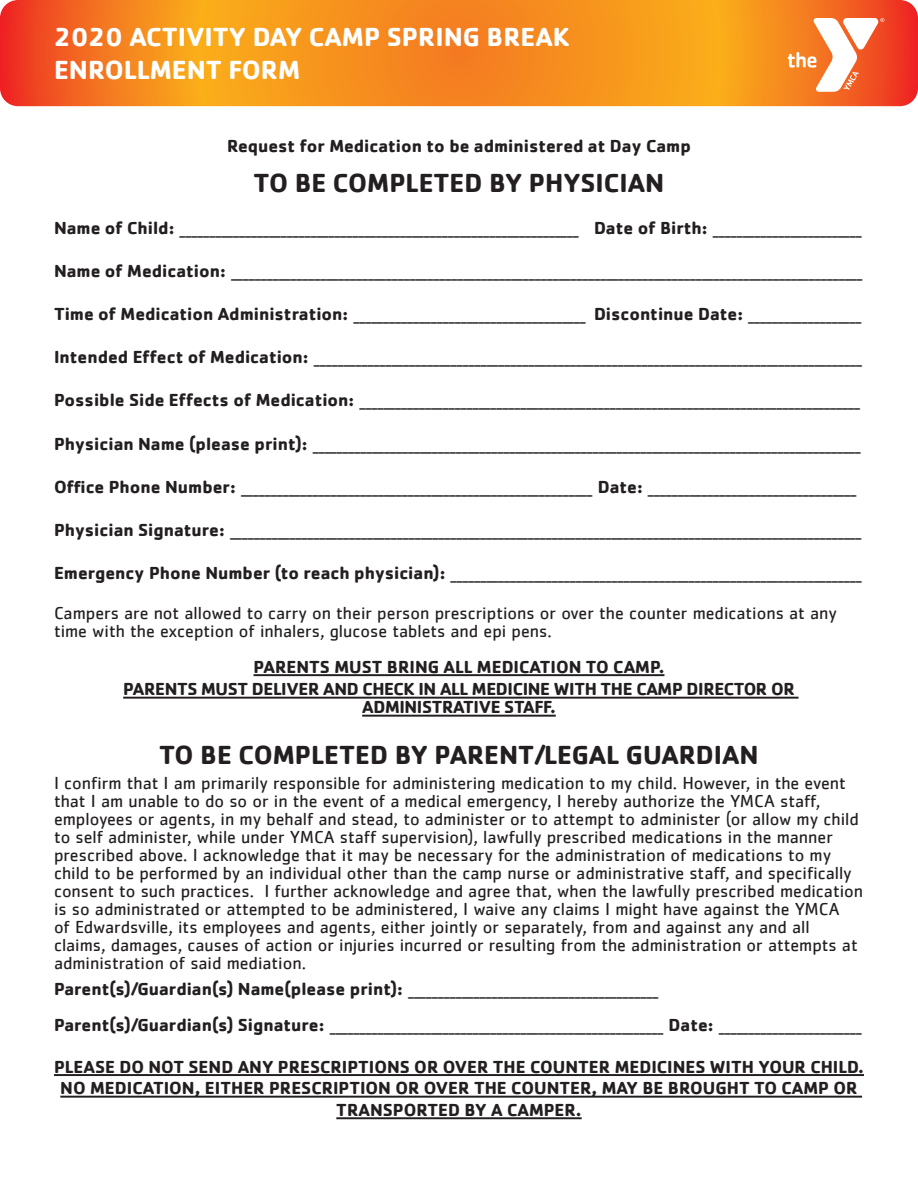
<style>
.page{position:relative;width:918px;height:1188px;background:#fff}
.page>*{position:absolute;margin:0;border:0;box-sizing:border-box;transform-origin:0 0}
.t1{font:700 27px "Cachet";color:#231f20}
.t2{font:700 27px "Cachet";color:#fff}
.t3{font:18px/18px "Cachet";color:#231f20}
.t4{font:700 18px/21.6px "Cachet";color:#231f20;text-align:center}
.t5{font:700 18px/18px "Cachet";letter-spacing:-.02em;color:#231f20;text-align:center}
.s1{font-weight:700}
</style>
<div class="page">
<svg style="left:0;top:0;width:918px;height:106px;background:#f5871e"></svg>
<hr style="left:254px;top:674px;width:410px;height:2px;background:#231f20">
<hr style="left:123px;top:697px;width:676px;height:2px;background:#231f20">
<hr style="left:362px;top:715px;width:194px;height:2px;background:#231f20">
<hr style="left:54px;top:1074px;width:810px;height:2px;background:#231f20">
<hr style="left:60px;top:1096px;width:802px;height:2px;background:#231f20">
<hr style="left:336px;top:1117px;width:246px;height:2px;background:#231f20">
<svg style="left:788px;top:18px;width:96px;height:74px"></svg>
<p class="t2" style="left:54px;top:20px;width:517px">2020 ACTIVITY DAY CAMP SPRING BREAK</p>
<p class="t2" style="left:54px;top:52px;width:248px">ENROLLMENT FORM</p>
<p class="t4" style="left:227px;top:135px;width:465px">Request for Medication to be administered at Day Camp</p>
<p class="t1" style="left:254px;top:166px;width:412px">TO BE COMPLETED BY PHYSICIAN</p>
<p class="t3" style="left:54px;top:218px;width:809px"><span class="s1">Name of Child:</span> ___________________________________________________________________ <span class="s1">Date of Birth:</span> _________________________</p>
<p class="t3" style="left:54px;top:261px;width:810px"><span class="s1">Name of Medication:</span> __________________________________________________________________________________________________________</p>
<p class="t3" style="left:54px;top:305px;width:809px"><span class="s1">Time of Medication Administration:</span> _______________________________________ <span class="s1">Discontinue Date:</span> ___________________</p>
<p class="t3" style="left:54px;top:348px;width:810px"><span class="s1">Intended Effect of Medication:</span> ____________________________________________________________________________________________</p>
<p class="t3" style="left:54px;top:391px;width:808px"><span class="s1">Possible Side Effects of Medication:</span> ____________________________________________________________________________________</p>
<p class="t3" style="left:54px;top:434px;width:808px"><span class="s1">Physician Name (please print):</span> ____________________________________________________________________________________________</p>
<p class="t3" style="left:54px;top:477px;width:804px"><span class="s1">Office Phone Number:</span> ___________________________________________________________ <span class="s1">Date:</span> ___________________________________</p>
<p class="t3" style="left:54px;top:521px;width:809px"><span class="s1">Physician Signature:</span> __________________________________________________________________________________________________________</p>
<p class="t3" style="left:54px;top:564px;width:809px"><span class="s1">Emergency Phone Number (to reach physician):</span> _____________________________________________________________________</p>
<p class="t3" style="left:54px;top:603px;width:784px">Campers are not allowed to carry on their person prescriptions or over the counter medications at any time with the exception of inhalers, glucose tablets and epi pens.</p>
<p class="t4" style="left:254px;top:655px;width:412px">PARENTS MUST BRING ALL MEDICATION TO CAMP.</p>
<p class="t5" style="left:123px;top:680px;width:673px">PARENTS MUST DELIVER AND CHECK IN ALL MEDICINE WITH THE CAMP DIRECTOR OR<br>ADMINISTRATIVE STAFF.</p>
<p class="t1" style="left:159px;top:737px;width:601px">TO BE COMPLETED BY PARENT/LEGAL GUARDIAN</p>
<p class="t3" style="left:54px;top:774px;width:811px">I confirm that I am primarily responsible for administering medication to my child. However, in the event that I am unable to do so or in the event of a medical emergency, I hereby authorize the YMCA staff, employees or agents, in my behalf and stead, to administer or to attempt to administer (or allow my child to self administer, while under YMCA staff supervision), lawfully prescribed medications in the manner prescribed above. I acknowledge that it may be necessary for the administration of medications to my child to be performed by an individual other than the camp nurse or administrative staff, and specifically consent to such practices. I further acknowledge and agree that, when the lawfully prescribed medication is so administrated or attempted to be administered, I waive any claims I might have against the YMCA<br>of Edwardsville, its employees and agents, either jointly or separately, from and against any and all claims, damages, causes of action or injuries incurred or resulting from the administration or attempts at administration of said mediation.</p>
<p class="t3" style="left:54px;top:979px;width:606px"><span class="s1">Parent(s)/Guardian(s) Name(please print):</span> __________________________________________</p>
<p class="t3" style="left:54px;top:1015px;width:809px"><span class="s1">Parent(s)/Guardian(s) Signature:</span> ________________________________________________________ <span class="s1">Date:</span> ________________________</p>
<p class="t4" style="left:54px;top:1055px;width:811px">PLEASE DO NOT SEND ANY PRESCRIPTIONS OR OVER THE COUNTER MEDICINES WITH YOUR CHILD.</p>
<p class="t4" style="left:60px;top:1077px;width:799px">NO MEDICATION, EITHER PRESCRIPTION OR OVER THE COUNTER, MAY BE BROUGHT TO CAMP OR<br>TRANSPORTED BY A CAMPER.</p>
</div>
